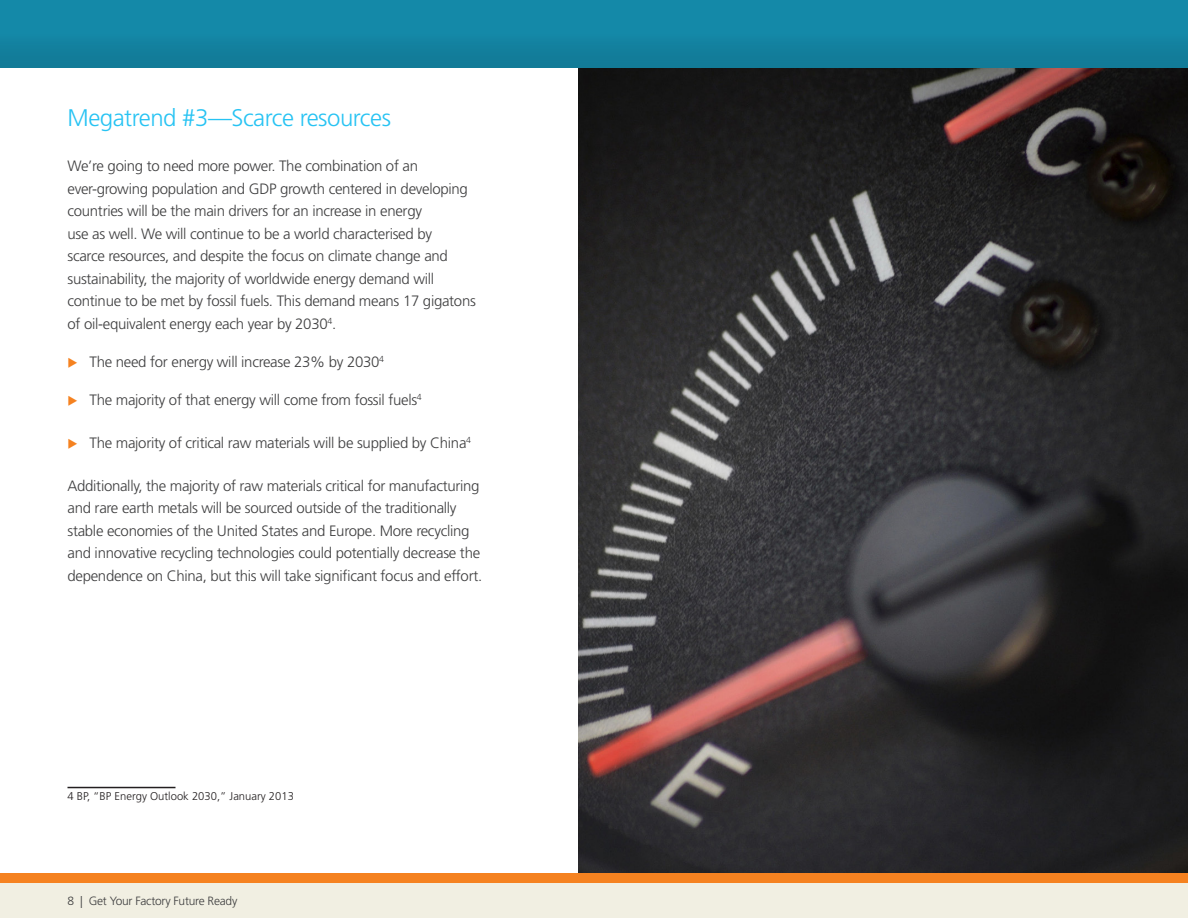
<style>
.page{position:relative;width:1188px;height:918px;background:#fff}
.page>*{position:absolute;margin:0;border:0;box-sizing:border-box;transform-origin:0 0}
.Subhead-blue{font:300 24px "Frutiger LT Std";letter-spacing:-.02em;color:#27c3f3}
.Subhead-blue-2{font:300 15px/22.5px "Frutiger LT Std";letter-spacing:-.02em;color:#3e3e3f}
.Text_BODY_10_15{font:300 15px/22.5px "Frutiger LT Std";letter-spacing:-.02em;color:#3e3e3f}
.t1{font:300 12px "Frutiger LT Std";letter-spacing:-.02em;color:#3e3e3f}
.Footenote{font:300 11.25px "Frutiger LT Std";color:#231f20}
</style>
<div class="page">
<hr style="left:68px;top:787px;width:108px;height:1px;background:#231f20">
<img style="left:579px;top:68px;width:609px;height:806px">
<div style="left:0;top:874px;width:1188px;height:10px;background:#f58220"></div>
<div style="left:0;top:884px;width:1188px;height:34px;background:#f1efe2"></div>
<div style="left:0;top:0;width:1188px;height:68px;background:linear-gradient(to right,#1384a2,#1384a2)"></div>
<p class="Subhead-blue" style="left:68px;top:104px;width:325px">Megatrend #3—Scarce resources</p>
<p class="Subhead-blue-2" style="left:67px;top:155px;width:410px">We’re going to need more power. The combination of an ever-growing population and GDP growth centered in developing countries will be the main drivers for an increase in energy<br>use as well. We will continue to be a world characterised by<br>scarce resources, and despite the focus on climate change and sustainability, the majority of worldwide energy demand will continue to be met by fossil fuels. This demand means 17 gigatons of oil-equivalent energy each year by 2030<sup>4</sup>.</p>
<p class="Subhead-blue-2" style="left:90px;top:351px;width:296px">The need for energy will increase 23% by 2030<sup>4</sup></p>
<p class="Subhead-blue-2" style="left:90px;top:389px;width:334px">The majority of that energy will come from fossil fuels<sup>4</sup></p>
<p class="Subhead-blue-2" style="left:90px;top:432px;width:383px">The majority of critical raw materials will be supplied by China<sup>4</sup></p>
<p class="Text_BODY_10_15" style="left:68px;top:474px;width:414px">Additionally, the majority of raw materials critical for manufacturing and rare earth metals will be sourced outside of the traditionally stable economies of the United States and Europe. More recycling and innovative recycling technologies could potentially decrease the dependence on China, but this will take significant focus and effort.</p>
<p class="Footenote" style="left:68px;top:790px;width:228px">4 BP, “BP Energy Outlook 2030,” January 2013</p>
<p class="t1" style="left:68px;top:894px;width:171px">8 | Get Your Factory Future Ready</p>
</div>
